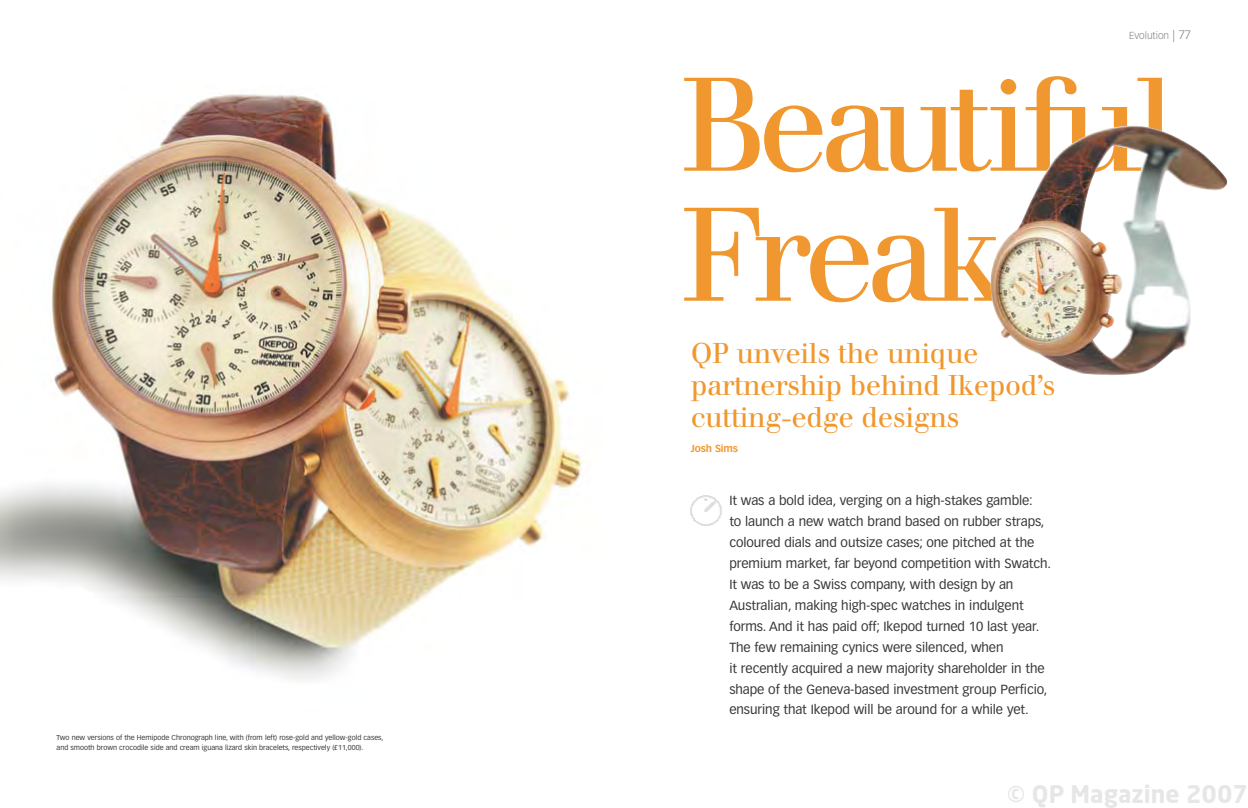
<style>
.page{position:relative;width:1248px;height:808px;background:#fff}
.page>*{position:absolute;margin:0;border:0;box-sizing:border-box;transform-origin:0 0}
.t1{font:130px/130px "Walbaum";letter-spacing:-.06em;color:#f0982f}
.t2{font:28px/32px "Walbaum";letter-spacing:-.015em;color:#f0982f}
.t3{font:700 24px "Neo Sans";color:rgb(0 0 0/.1)}
.t4{font:13px/21px "Vectora LH";letter-spacing:-.005em;color:#363739}
.t5{font:300 10px "Vectora LH";color:#818284}
.t6{font:700 10px "Vectora LH";letter-spacing:-.02em;color:#f0982f}
.t7{font:7px/10px "Vectora LH";color:#363739}
.s1{font-size:12px}
</style>
<div class="page">
<img style="left:690px;top:495px;width:32px;height:30px">
<img style="left:990px;top:126px;width:237px;height:249px">
<img style="left:0;top:94px;width:583px;height:587px">
<p class="t7" style="left:57px;top:733px;width:328px">Two new versions of the Hemipode Chronograph line, with (from left) rose-gold and yellow-gold cases, and smooth brown crocodile side and cream iguana lizard skin bracelets, respectively (£11,000).</p>
<p class="t5" style="left:1128px;top:31px;width:63px">Evolution <span class="s1">| 77</span></p>
<h1 class="t1" style="left:679px;top:73px;width:497px">Beautiful<br>Freak</h1>
<h2 class="t2" style="left:691px;top:340px;width:366px">QP unveils the unique partnership behind Ikepod’s cutting-edge designs</h2>
<p class="t6" style="left:691px;top:444px;width:49px">Josh Sims</p>
<p class="t4" style="left:729px;top:490px;width:323px">It was a bold idea, verging on a high-stakes gamble:<br>to launch a new watch brand based on rubber straps, coloured dials and outsize cases; one pitched at the premium market, far beyond competition with Swatch.<br>It was to be a Swiss company, with design by an Australian, making high-spec watches in indulgent forms. And it has paid off; Ikepod turned 10 last year.<br>The few remaining cynics were silenced, when<br>it recently acquired a new majority shareholder in the shape of the Geneva-based investment group Perficio, ensuring that Ikepod will be around for a while yet.</p>
<h3 class="t3" style="left:1007px;top:778px;width:242px">© QP Magazine 2007</h3>
</div>
